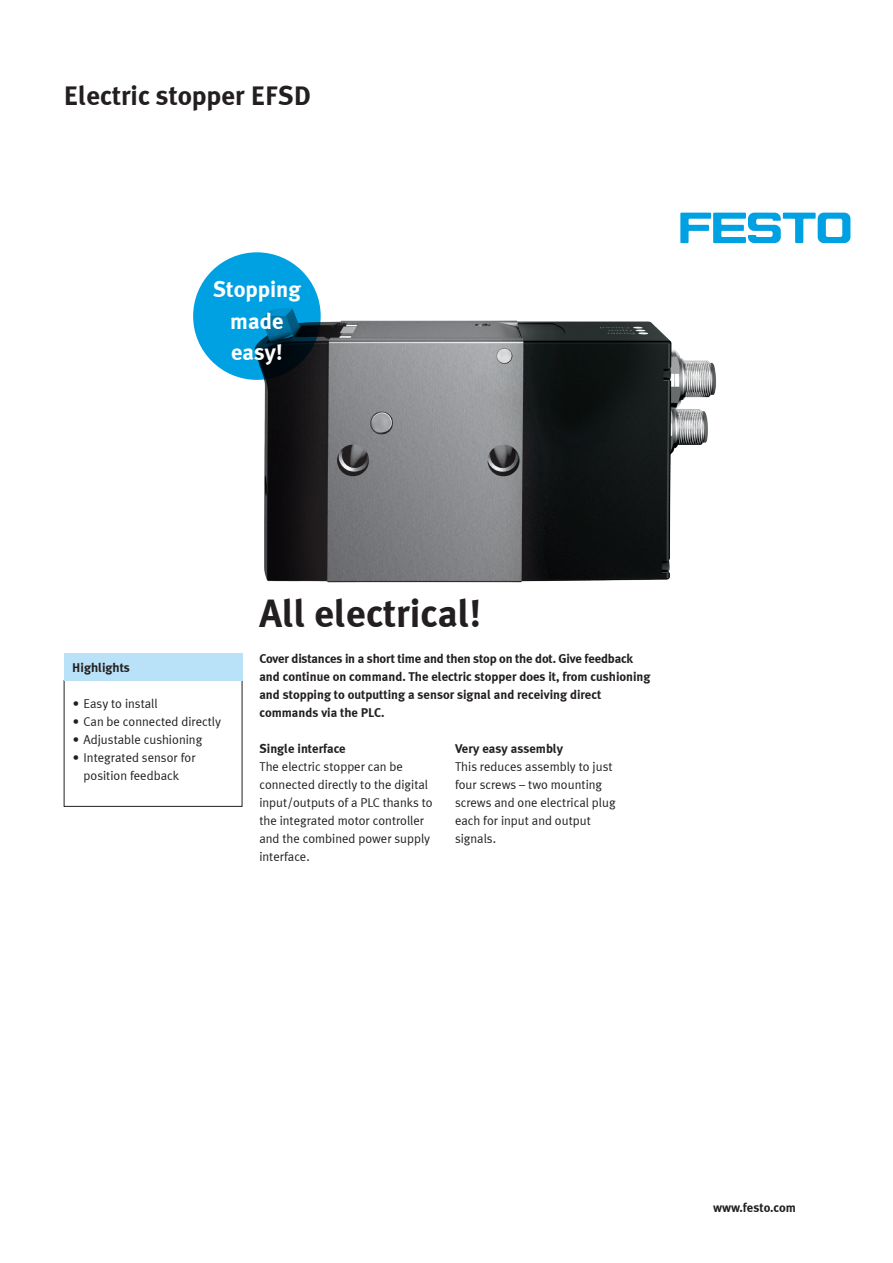
<style>
.page{position:relative;width:893px;height:1263px;background:#fff}
.page>*{position:absolute;margin:0;border:0;box-sizing:border-box;transform-origin:0 0}
.Meta_26pt_bo{font:700 39px "Meta Plus LF";color:#231f20}
.Meta_18pt_bo{font:700 27px "Meta Plus LF";color:#231f20}
.Meta_15pt_bo_white_c{font:700 22.5px/31.5px "Meta Plus LF";color:#fff;text-align:center}
.Meta_8_5pt_re{font:12.75px/18px "Meta Plus LF";color:#231f20}
.Meta_8_5pt_bo{font:700 12.75px/18px "Meta Plus LF";color:#231f20}
.Meta_8_5pt_bo_free{font:700 12.75px "Meta Plus LF";color:#231f20}
</style>
<div class="page">
<img style="left:242px;top:320px;width:474px;height:263px">
<svg style="left:680px;top:213px;width:170px;height:30px"></svg>
<div style="left:64px;top:680px;width:178px;height:127px;border:1px solid #231f20"></div>
<div style="left:64px;top:654px;width:178px;height:27px;background:#b9e1f7"></div>
<svg style="left:193px;top:252px;width:128px;height:128px;background:#0286bd"></svg>
<p class="Meta_18pt_bo" style="left:64px;top:79px;width:249px">Electric stopper EFSD</p>
<p class="Meta_15pt_bo_white_c" style="left:213px;top:273px;width:89px">Stopping made easy!</p>
<p class="Meta_8_5pt_bo" style="left:72px;top:658px;width:59px">Highlights</p>
<p class="Meta_8_5pt_re" style="left:73px;top:694px;width:86px">• Easy to install</p>
<p class="Meta_8_5pt_re" style="left:73px;top:712px;width:150px">• Can be connected directly</p>
<p class="Meta_8_5pt_re" style="left:73px;top:730px;width:131px">• Adjustable cushioning</p>
<p class="Meta_8_5pt_re" style="left:73px;top:748px;width:124px;text-align:center">• Integrated sensor for position feedback</p>
<p class="Meta_26pt_bo" style="left:259px;top:588px;width:223px">All electrical!</p>
<p class="Meta_8_5pt_bo" style="left:259px;top:649px;width:393px">Cover distances in a short time and then stop on the dot. Give feedback and continue on command. The electric stopper does it, from cushioning and stopping to outputting a sensor signal and receiving direct commands via the PLC.</p>
<p class="Meta_8_5pt_bo" style="left:259px;top:739px;width:88px">Single interface</p>
<p class="Meta_8_5pt_re" style="left:259px;top:757px;width:175px">The electric stopper can be connected directly to the digital input/outputs of a PLC thanks to the integrated motor controller and the combined power supply interface.</p>
<p class="Meta_8_5pt_bo" style="left:455px;top:739px;width:110px">Very easy assembly</p>
<p class="Meta_8_5pt_re" style="left:455px;top:757px;width:162px">This reduces assembly to just four screws – two mounting screws and one electrical plug each for input and output signals.</p>
<p class="Meta_8_5pt_bo_free" style="left:713px;top:1200px;width:84px">www.festo.com</p>
</div>
